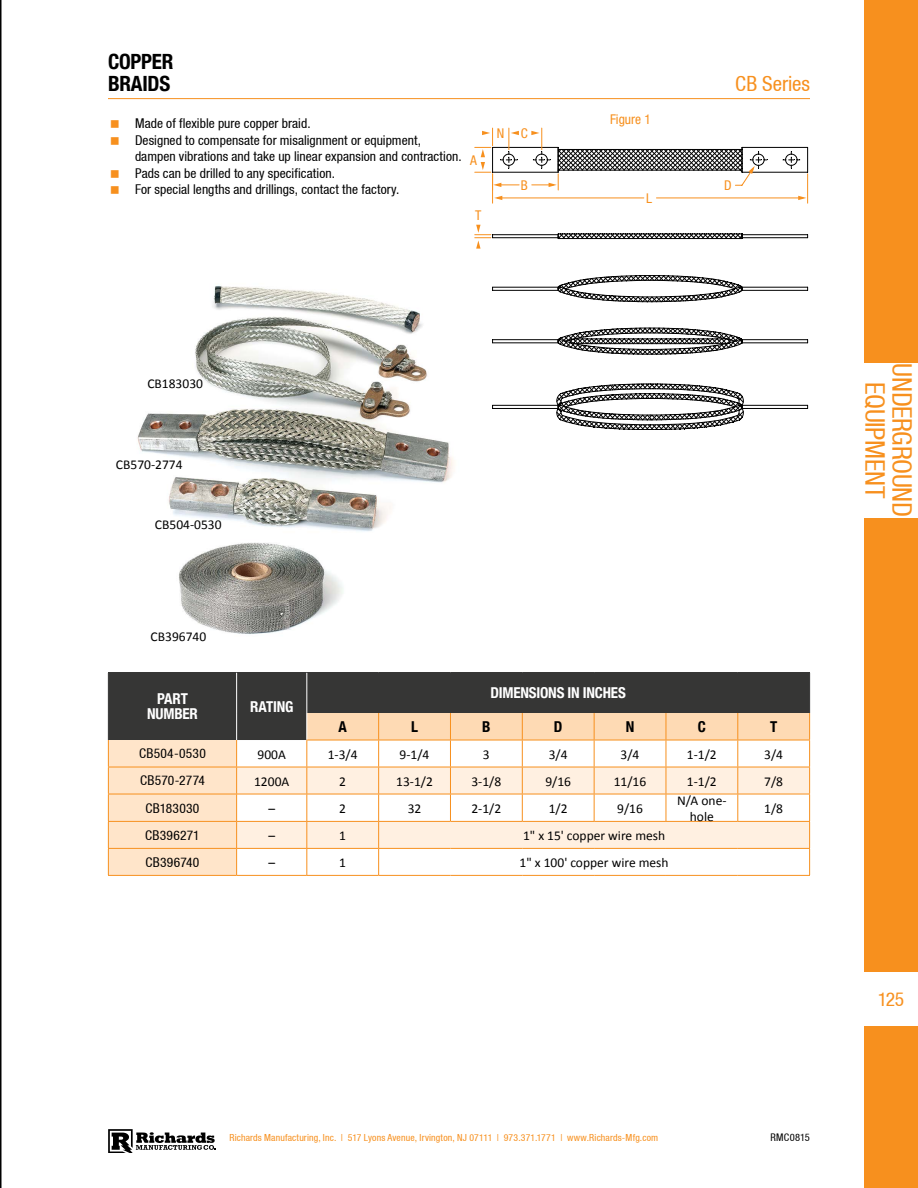
<style>
.page{position:relative;width:918px;height:1188px;background:#fff}
.page>*{position:absolute;margin:0;border:0;box-sizing:border-box;transform-origin:0 0}
.t1{font:condensed 27px/27px "Helvetica 57";letter-spacing:-.015em;color:#f7901e;text-align:center}
.t2{font:700 condensed 21px/22.5px "Helvetica 77";letter-spacing:-.01em;color:#000}
.t3{font:condensed 21px "Helvetica 57";letter-spacing:-.005em;color:#f7901e}
.t4{font:condensed 19.5px "Helvetica 57";color:#f7901e}
.table_-_header{font:700 condensed 15px/15px "Helvetica 77";letter-spacing:-.015em;color:#fff;text-align:center}
.table_-_header-2{font:700 condensed 15px "Helvetica 77";color:#000}
.table_-_part_number{font:condensed 13.5px/16.5px "Helvetica 57";letter-spacing:.005em;color:#000}
.table_-_text{font:13.5px/16.5px "Calibri";color:#000;text-align:center}
.t5{font:condensed 13.5px "Helvetica Neue";color:#f7901e}
.t6{font:condensed 10.5px "Helvetica 57";letter-spacing:.03em;color:#000}
.t7{font:condensed 9.75px "Helvetica 57";letter-spacing:.015em;color:#f7901e}
</style>
<div class="page">
<div style="left:864px;top:0;width:54px;height:1188px;background:#f7901e"></div>
<hr style="left:0;top:0;width:2px;height:1188px;background:#000">
<svg style="left:108px;top:1129px;width:107px;height:24px"></svg>
<div style="left:850px;top:972px;width:68px;height:54px;background:#fff"></div>
<div style="left:861px;top:363px;width:57px;height:154px;background:#fff"></div>
<hr style="left:108px;top:98px;width:702px;height:1px;background:#f7901e">
<div style="left:109px;top:673px;width:700px;height:67px;background:#363635"></div>
<svg style="left:237px;top:768px;width:69px;height:80px;fill:#fff0e1"></svg>
<hr style="left:237px;top:767px;width:70px;height:1px;background:#f7901e">
<hr style="left:237px;top:794px;width:70px;height:1px;background:#f7901e">
<hr style="left:237px;top:821px;width:70px;height:1px;background:#f7901e">
<hr style="left:237px;top:848px;width:70px;height:1px;background:#f7901e">
<hr style="left:108px;top:875px;width:129px;height:1px;background:#f7901e">
<hr style="left:237px;top:875px;width:70px;height:1px;background:#f7901e">
<hr style="left:307px;top:875px;width:72px;height:1px;background:#f7901e">
<hr style="left:379px;top:875px;width:71px;height:1px;background:#f7901e">
<hr style="left:450px;top:875px;width:72px;height:1px;background:#f7901e">
<hr style="left:522px;top:875px;width:72px;height:1px;background:#f7901e">
<hr style="left:594px;top:875px;width:72px;height:1px;background:#f7901e">
<hr style="left:666px;top:875px;width:72px;height:1px;background:#f7901e">
<hr style="left:738px;top:875px;width:72px;height:1px;background:#f7901e">
<hr style="left:108px;top:672px;width:129px;height:1px;background:#363635">
<hr style="left:108px;top:673px;width:1px;height:40px;background:#363635">
<hr style="left:237px;top:672px;width:70px;height:1px;background:#363635">
<hr style="left:307px;top:672px;width:72px;height:1px;background:#363635">
<hr style="left:379px;top:672px;width:71px;height:1px;background:#363635">
<hr style="left:450px;top:672px;width:72px;height:1px;background:#363635">
<hr style="left:522px;top:672px;width:72px;height:1px;background:#363635">
<hr style="left:594px;top:672px;width:72px;height:1px;background:#363635">
<hr style="left:666px;top:672px;width:72px;height:1px;background:#363635">
<hr style="left:738px;top:672px;width:72px;height:1px;background:#363635">
<hr style="left:809px;top:673px;width:1px;height:40px;background:#363635">
<hr style="left:236px;top:673px;width:1px;height:40px;background:#fff">
<hr style="left:306px;top:673px;width:1px;height:40px;background:#fff">
<svg style="left:108px;top:713px;width:129px;height:162px"></svg>
<svg style="left:306px;top:713px;width:504px;height:162px"></svg>
<hr style="left:493px;top:237px;width:65px;height:1px;background:#000">
<hr style="left:493px;top:234px;width:65px;height:1px;background:#000">
<hr style="left:742px;top:234px;width:66px;height:1px;background:#000">
<hr style="left:742px;top:237px;width:66px;height:1px;background:#000">
<hr style="left:493px;top:287px;width:65px;height:1px;background:#000">
<hr style="left:493px;top:290px;width:65px;height:1px;background:#000">
<hr style="left:742px;top:290px;width:66px;height:1px;background:#000">
<hr style="left:742px;top:287px;width:66px;height:1px;background:#000">
<svg style="left:558px;top:233px;width:185px;height:7px"></svg>
<hr style="left:493px;top:342px;width:65px;height:1px;background:#000">
<hr style="left:493px;top:339px;width:65px;height:1px;background:#000">
<hr style="left:742px;top:339px;width:66px;height:1px;background:#000">
<hr style="left:742px;top:342px;width:66px;height:1px;background:#000">
<hr style="left:742px;top:405px;width:66px;height:1px;background:#000">
<hr style="left:742px;top:408px;width:66px;height:1px;background:#000">
<hr style="left:493px;top:408px;width:65px;height:1px;background:#000">
<hr style="left:493px;top:405px;width:65px;height:1px;background:#000">
<svg style="left:556px;top:275px;width:188px;height:155px"></svg>
<svg style="left:475px;top:128px;width:334px;height:75px"></svg>
<svg style="left:475px;top:225px;width:19px;height:24px"></svg>
<img style="left:137px;top:285px;width:317px;height:349px">
<p class="t2" style="left:108px;top:50px;width:67px">COPPER<br>BRAIDS</p>
<p class="table_-_part_number" style="left:135px;top:115px;width:177px">Made of flexible pure copper braid.</p>
<p class="table_-_part_number" style="left:135px;top:132px;width:328px">Designed to compensate for misalignment or equipment, dampen vibrations and take up linear expansion and contraction.</p>
<p class="table_-_part_number" style="left:135px;top:165px;width:202px">Pads can be drilled to any specification.</p>
<p class="table_-_part_number" style="left:135px;top:181px;width:266px">For special lengths and drillings, contact the factory.</p>
<p class="t5" style="left:470px;top:153px;width:8px">A</p>
<p class="t5" style="left:475px;top:208px;width:8px">T</p>
<p class="t5" style="left:497px;top:126px;width:9px">N</p>
<p class="t5" style="left:521px;top:126px;width:9px">C</p>
<p class="t5" style="left:521px;top:178px;width:9px">B</p>
<p class="t5" style="left:610px;top:111px;width:42px">Figure 1</p>
<p class="t5" style="left:646px;top:191px;width:7px">L</p>
<p class="t3" style="left:735px;top:72px;width:76px">CB Series</p>
<p class="t5" style="left:724px;top:177px;width:9px">D</p>
<p class="table_-_text" style="left:147px;top:375px;width:57px">CB183030</p>
<p class="table_-_text" style="left:116px;top:456px;width:68px">CB570-2774</p>
<p class="table_-_text" style="left:155px;top:516px;width:68px">CB504-0530</p>
<p class="table_-_text" style="left:151px;top:628px;width:57px">CB396740</p>
<p class="table_-_header" style="left:147px;top:691px;width:52px">PART<br>NUMBER</p>
<p class="table_-_header" style="left:250px;top:699px;width:45px">RATING</p>
<p class="table_-_header" style="left:491px;top:685px;width:137px">DIMENSIONS IN INCHES</p>
<p class="table_-_header-2" style="left:339px;top:717px;width:10px">A</p>
<p class="table_-_header-2" style="left:411px;top:717px;width:8px">L</p>
<p class="table_-_header-2" style="left:482px;top:717px;width:10px">B</p>
<p class="table_-_header-2" style="left:554px;top:717px;width:10px">D</p>
<p class="table_-_header-2" style="left:626px;top:717px;width:10px">N</p>
<p class="table_-_header-2" style="left:698px;top:717px;width:10px">C</p>
<p class="table_-_header-2" style="left:770px;top:717px;width:9px">T</p>
<p class="table_-_part_number" style="left:139px;top:745px;width:68px">CB504-0530</p>
<p class="table_-_text" style="left:258px;top:746px;width:30px">900A</p>
<p class="table_-_text" style="left:328px;top:746px;width:31px">1-3/4</p>
<p class="table_-_text" style="left:400px;top:746px;width:31px">9-1/4</p>
<p class="table_-_text" style="left:483px;top:746px;width:8px">3</p>
<p class="table_-_text" style="left:549px;top:746px;width:20px">3/4</p>
<p class="table_-_text" style="left:621px;top:746px;width:20px">3/4</p>
<p class="table_-_text" style="left:687px;top:746px;width:31px">1-1/2</p>
<p class="table_-_text" style="left:764px;top:746px;width:20px">3/4</p>
<p class="table_-_part_number" style="left:140px;top:772px;width:66px">CB570-2774</p>
<p class="table_-_text" style="left:254px;top:773px;width:37px">1200A</p>
<p class="table_-_text" style="left:339px;top:773px;width:8px">2</p>
<p class="table_-_text" style="left:396px;top:773px;width:38px">13-1/2</p>
<p class="table_-_text" style="left:471px;top:773px;width:31px">3-1/8</p>
<p class="table_-_text" style="left:545px;top:773px;width:27px">9/16</p>
<p class="table_-_text" style="left:614px;top:773px;width:34px">11/16</p>
<p class="table_-_text" style="left:687px;top:773px;width:31px">1-1/2</p>
<p class="table_-_text" style="left:764px;top:773px;width:20px">7/8</p>
<p class="table_-_part_number" style="left:146px;top:799px;width:55px">CB183030</p>
<p class="table_-_text" style="left:268px;top:800px;width:8px">–</p>
<p class="table_-_text" style="left:339px;top:800px;width:8px">2</p>
<p class="table_-_text" style="left:408px;top:800px;width:15px">32</p>
<p class="table_-_text" style="left:471px;top:800px;width:31px">2-1/2</p>
<p class="table_-_text" style="left:549px;top:800px;width:20px">1/2</p>
<p class="table_-_text" style="left:617px;top:800px;width:27px">9/16</p>
<p class="table_-_text" style="left:677px;top:792px;width:51px">N/A one&shy;hole</p>
<p class="table_-_text" style="left:764px;top:800px;width:20px">1/8</p>
<p class="table_-_part_number" style="left:145px;top:827px;width:56px">CB396271</p>
<p class="table_-_text" style="left:268px;top:827px;width:8px">–</p>
<p class="table_-_text" style="left:339px;top:827px;width:8px">1</p>
<p class="table_-_text" style="left:523px;top:827px;width:144px">1" x 15' copper wire mesh</p>
<p class="table_-_part_number" style="left:146px;top:854px;width:55px">CB396740</p>
<p class="table_-_text" style="left:268px;top:854px;width:8px">–</p>
<p class="table_-_text" style="left:339px;top:854px;width:8px">1</p>
<p class="table_-_text" style="left:520px;top:854px;width:151px">1" x 100' copper wire mesh</p>
<p class="t7" style="left:230px;top:1132px;width:430px">Richards Manufacturing, Inc. | 517 Lyons Avenue, Irvington, NJ 07111 | 973.371.1771 | www.Richards-Mfg.com</p>
<p class="t6" style="left:770px;top:1132px;width:41px">RMC0815</p>
<h1 class="t1" style="left:916px;top:363px;width:155px;rotate:90deg">UNDERGROUND<br>EQUIPMENT</h1>
<h3 class="t4" style="left:878px;top:988px;width:28px">125</h3>
</div>
